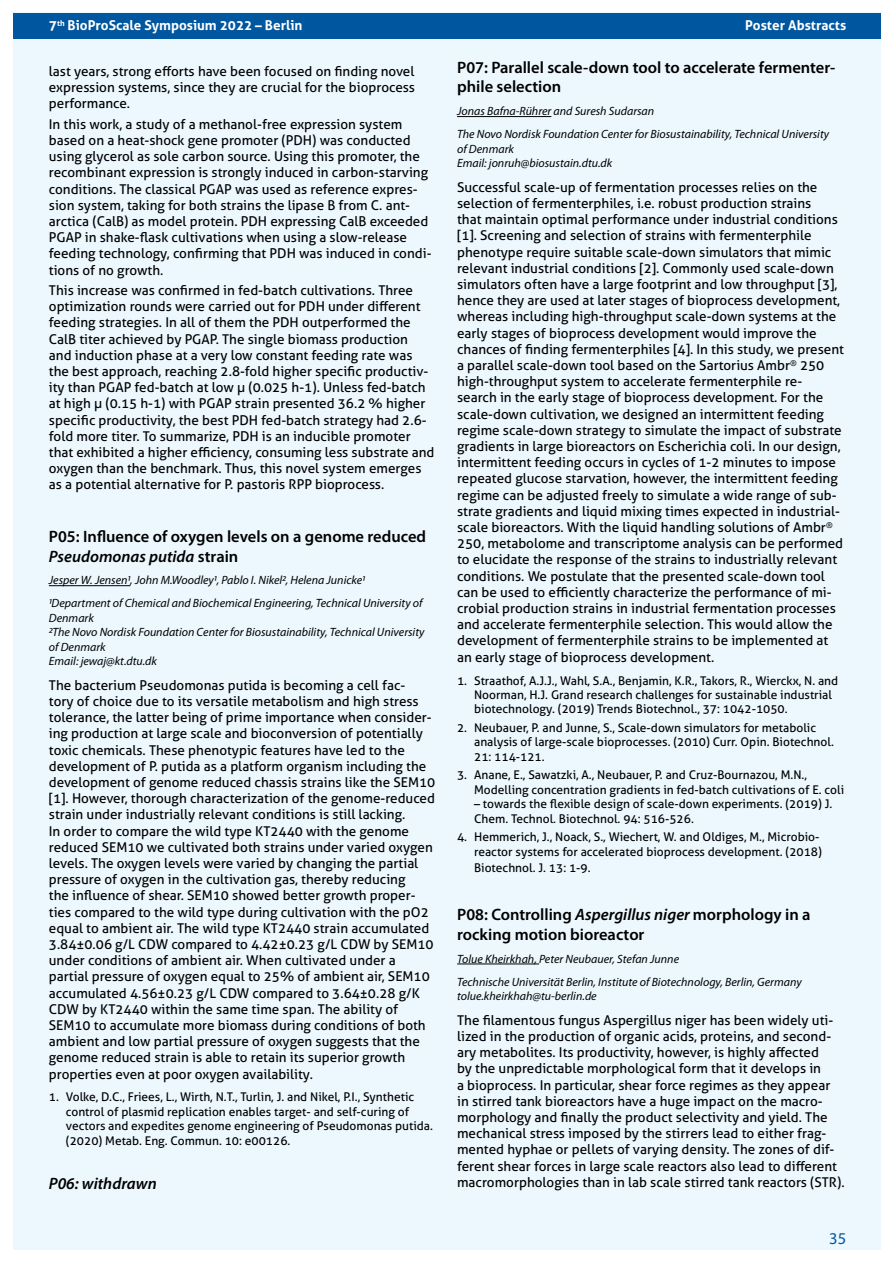
<style>
.page{position:relative;width:893px;height:1263px;background:#fff}
.page>*{position:absolute;margin:0;border:0;box-sizing:border-box;transform-origin:0 0}
.t1{font:600 16.5px/19.8px "Myriad Pro";color:#000}
.t2{font:italic 600 16.5px "Myriad Pro";color:#000}
.t3{font:16.5px "Myriad Pro";color:#00569f}
.t4{font:13.5px/16.2px "Aller";color:#000}
.t5{font:700 13.5px "Aller";color:#fff}
.t6{font:12px/14.4px "Aller";color:#000}
.t7{font:italic 12px/14.4px "Myriad Pro";color:#000}
.s1{font-style:italic}
</style>
<div class="page">
<div style="left:13px;top:13px;width:867px;height:1237px;background:#ecf7fe"></div>
<div style="left:13px;top:13px;width:867px;height:25px;background:#00569f"></div>
<hr style="left:49px;top:585px;width:81px;height:1px;background:#000">
<hr style="left:457px;top:116px;width:94px;height:1px;background:#000">
<hr style="left:457px;top:964px;width:82px;height:1px;background:#000">
<p class="t5" style="left:49px;top:17px;width:255px">7<sup>th</sup> BioProScale Symposium 2022 – Berlin</p>
<p class="t5" style="left:745px;top:17px;width:102px">Poster Abstracts</p>
<p class="t4" style="left:49px;top:63px;width:367px;text-align:justify">last years, strong efforts have been focused on finding novel expression systems, since they are crucial for the bioprocess performance.</p>
<p class="t4" style="left:49px;top:116px;width:384px">In this work, a study of a methanol-free expression system based on a heat-shock gene promoter (PDH) was conducted using glycerol as sole carbon source. Using this promoter, the recombinant expression is strongly induced in carbon-starving conditions. The classical PGAP was used as reference expres&shy;sion system, taking for both strains the lipase B from C. ant&shy;arctica (CalB) as model protein. PDH expressing CalB exceeded PGAP in shake-flask cultivations when using a slow-release feeding technology, confirming that PDH was induced in condi&shy;tions of no growth.</p>
<p class="t4" style="left:49px;top:282px;width:387px">This increase was confirmed in fed-batch cultivations. Three optimization rounds were carried out for PDH under different feeding strategies. In all of them the PDH outperformed the CalB titer achieved by PGAP. The single biomass production<br>and induction phase at a very low constant feeding rate was the best approach, reaching 2.8-fold higher specific productiv&shy;ity than PGAP fed-batch at low μ (0.025 h-1). Unless fed-batch at high μ (0.15 h-1) with PGAP strain presented 36.2 % higher specific productivity, the best PDH fed-batch strategy had 2.6- fold more titer. To summarize, PDH is an inducible promoter that exhibited a higher efficiency, consuming less substrate and oxygen than the benchmark. Thus, this novel system emerges as a potential alternative for P. pastoris RPP bioprocess.</p>
<p class="t1" style="left:49px;top:526px;width:379px">P05: Influence of oxygen levels on a genome reduced<br><span class="s1">Pseudomonas putida</span> strain</p>
<p class="t7" style="left:49px;top:569px;width:375px;line-height:23px">Jesper W. Jensen1, John M.Woodley1, Pablo I. Nikel2, Helena Junicke1<br>1Department of Chemical and Biochemical Engineering, Technical University of</p>
<p class="t7" style="left:49px;top:610px;width:377px">Denmark<br>2The Novo Nordisk Foundation Center for Biosustainability, Technical University of Denmark<br>Email: jewaj@kt.dtu.dk</p>
<p class="t4" style="left:49px;top:677px;width:388px">The bacterium Pseudomonas putida is becoming a cell fac-<br>tory of choice due to its versatile metabolism and high stress tolerance, the latter being of prime importance when consider&shy;ing production at large scale and bioconversion of potentially toxic chemicals. These phenotypic features have led to the development of P. putida as a platform organism including the development of genome reduced chassis strains like the SEM10 [1]. However, thorough characterization of the genome-reduced strain under industrially relevant conditions is still lacking.<br>In order to compare the wild type KT2440 with the genome reduced SEM10 we cultivated both strains under varied oxygen levels. The oxygen levels were varied by changing the partial pressure of oxygen in the cultivation gas, thereby reducing<br>the influence of shear. SEM10 showed better growth proper&shy;ties compared to the wild type during cultivation with the pO2 equal to ambient air. The wild type KT2440 strain accumulated 3.84±0.06 g/L CDW compared to 4.42±0.23 g/L CDW by SEM10 under conditions of ambient air. When cultivated under a partial pressure of oxygen equal to 25% of ambient air, SEM10 accumulated 4.56±0.23 g/L CDW compared to 3.64±0.28 g/K CDW by KT2440 within the same time span. The ability of SEM10 to accumulate more biomass during conditions of both ambient and low partial pressure of oxygen suggests that the genome reduced strain is able to retain its superior growth properties even at poor oxygen availability.</p>
<p class="t6" style="left:66px;top:1090px;width:369px;text-indent:-17px">1. Volke, D.C., Friees, L., Wirth, N.T., Turlin, J. and Nikel, P.I., Synthetic control of plasmid replication enables target- and self-curing of vectors and expedites genome engineering of Pseudomonas putida. (2020) Metab. Eng. Commun. 10: e00126.</p>
<p class="t2" style="left:49px;top:1172px;width:109px">P06: withdrawn</p>
<p class="t1" style="left:457px;top:57px;width:380px">P07: Parallel scale-down tool to accelerate fermenter&shy;phile selection</p>
<p class="t7" style="left:457px;top:100px;width:374px;line-height:23px">Jonas Bafna-Rührer and Suresh Sudarsan<br>The Novo Nordisk Foundation Center for Biosustainability, Technical University</p>
<p class="t7" style="left:457px;top:141px;width:157px">of Denmark<br>Email: jonruh@biosustain.dtu.dk</p>
<p class="t4" style="left:457px;top:179px;width:388px">Successful scale-up of fermentation processes relies on the selection of fermenterphiles, i.e. robust production strains<br>that maintain optimal performance under industrial conditions [1]. Screening and selection of strains with fermenterphile phenotype require suitable scale-down simulators that mimic relevant industrial conditions [2]. Commonly used scale-down simulators often have a large footprint and low throughput [3], hence they are used at later stages of bioprocess development, whereas including high-throughput scale-down systems at the early stages of bioprocess development would improve the chances of finding fermenterphiles [4]. In this study, we present a parallel scale-down tool based on the Sartorius Ambr<sup>®</sup> 250 high-throughput system to accelerate fermenterphile re&shy;search in the early stage of bioprocess development. For the scale-down cultivation, we designed an intermittent feeding regime scale-down strategy to simulate the impact of substrate gradients in large bioreactors on Escherichia coli. In our design, intermittent feeding occurs in cycles of 1-2 minutes to impose repeated glucose starvation, however, the intermittent feeding regime can be adjusted freely to simulate a wide range of sub&shy;strate gradients and liquid mixing times expected in industrial&shy;scale bioreactors. With the liquid handling solutions of Ambr<sup>® </sup>250, metabolome and transcriptome analysis can be performed to elucidate the response of the strains to industrially relevant conditions. We postulate that the presented scale-down tool can be used to efficiently characterize the performance of mi&shy;crobial production strains in industrial fermentation processes and accelerate fermenterphile selection. This would allow the development of fermenterphile strains to be implemented at an early stage of bioprocess development.</p>
<p class="t6" style="left:474px;top:673px;width:366px;text-indent:-17px">1. Straathof, A.J.J., Wahl, S.A., Benjamin, K.R., Takors, R., Wierckx, N. and<br>Noorman, H.J. Grand research challenges for sustainable industrial biotechnology. (2019) Trends Biotechnol., 37: 1042-1050.</p>
<p class="t6" style="left:474px;top:720px;width:361px;text-indent:-17px">2. Neubauer, P. and Junne, S., Scale-down simulators for metabolic analysis of large-scale bioprocesses. (2010) Curr. Opin. Biotechnol.<br>21: 114-121.</p>
<p class="t6" style="left:474px;top:768px;width:371px;text-indent:-17px">3. Anane, E., Sawatzki, A., Neubauer, P. and Cruz-Bournazou, M.N.,<br>Modelling concentration gradients in fed-batch cultivations of E. coli</p>
<p class="t6" style="left:474px;top:797px;width:360px">– towards the flexible design of scale-down experiments. (2019) J.<br>Chem. Technol. Biotechnol. 94: 516-526.</p>
<p class="t6" style="left:457px;top:830px;width:366px;text-align:right">4. Hemmerich, J., Noack, S., Wiechert, W. and Oldiges, M., Microbio&shy;reactor systems for accelerated bioprocess development. (2018)</p>
<p class="t6" style="left:474px;top:860px;width:118px">Biotechnol. J. 13: 1-9.</p>
<p class="t1" style="left:457px;top:904px;width:355px">P08: Controlling <span class="s1">Aspergillus niger</span> morphology in a rocking motion bioreactor</p>
<p class="t7" style="left:457px;top:947px;width:346px;line-height:23px">Tolue Kheirkhah, Peter Neubauer, Stefan Junne<br>Technische Universität Berlin, Institute of Biotechnology, Berlin, Germany</p>
<p class="t7" style="left:457px;top:989px;width:141px">tolue.kheirkhah@tu-berlin.de</p>
<p class="t4" style="left:457px;top:1012px;width:389px">The filamentous fungus Aspergillus niger has been widely uti&shy;lized in the production of organic acids, proteins, and second&shy;ary metabolites. Its productivity, however, is highly affected<br>by the unpredictable morphological form that it develops in<br>a bioprocess. In particular, shear force regimes as they appear in stirred tank bioreactors have a huge impact on the macro&shy;morphology and finally the product selectivity and yield. The mechanical stress imposed by the stirrers lead to either frag&shy;mented hyphae or pellets of varying density. The zones of dif&shy;ferent shear forces in large scale reactors also lead to different macromorphologies than in lab scale stirred tank reactors (STR).</p>
<p class="t3" style="left:829px;top:1228px;width:18px">35</p>
</div>
